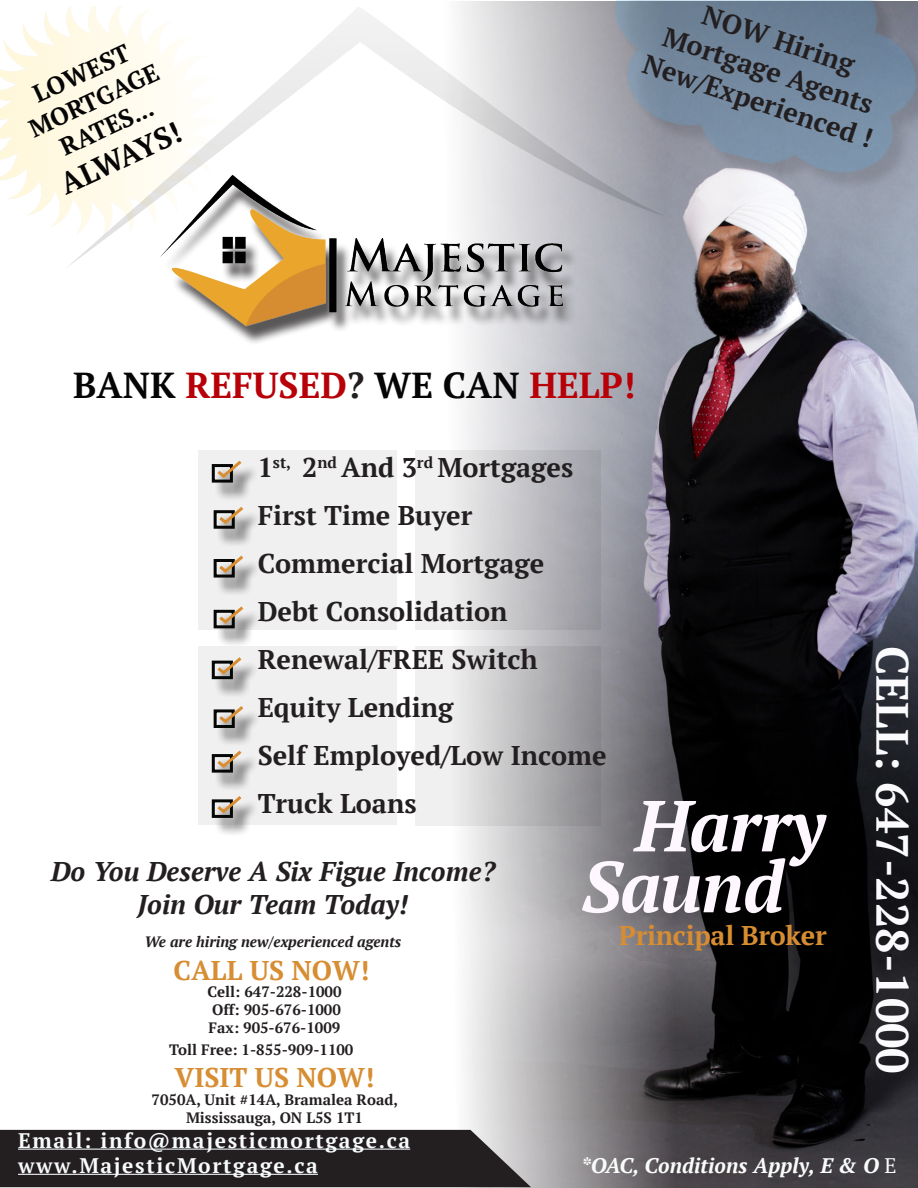
<style>
.page{position:relative;width:918px;height:1188px;background:#fff}
.page>*{position:absolute;margin:0;border:0;box-sizing:border-box;transform-origin:0 0}
.t1{font:700 45px "PT Serif";color:#fbfbfd}
.t2{font:700 36px "PT Serif";color:#b70008}
.t3{font:700 29.55px "PT Serif";color:#050505}
.t4{font:700 27px "PT Serif";color:#231f20}
.t5{font:italic 700 27px "PT Serif";color:#231f20}
.t6{font:700 27px "PT Serif";letter-spacing:-.005em;color:#d78d32}
.t7{font:700 24.6px "PT Serif";color:#050505}
.t8{font:700 21px "PT Serif";letter-spacing:.08em;color:#f9fcfe}
.t9{font:italic 700 21px "PT Serif";color:#f9fcfa}
.t10{font:700 15px "PT Serif";color:#231f20}
.t11{font:italic 700 15px "PT Serif";color:#231f20}
.s1{color:#050505}
.s2{color:#231f20}
.s3{font-weight:400;font-style:normal}
</style>
<div class="page">
<img style="left:396px;top:199px;width:522px;height:989px">
<img style="left:0;top:12px;width:65px;height:215px">
<div style="left:199px;top:450px;width:198px;height:180px;background:#f0f0f0"></div>
<div style="left:415px;top:450px;width:186px;height:180px;background:linear-gradient(to right,#fdfdfc,#9b9ba2)"></div>
<div style="left:199px;top:647px;width:198px;height:178px;background:#f0f0f0"></div>
<div style="left:415px;top:647px;width:186px;height:179px;background:linear-gradient(to right,#fff,#8b8a8f)"></div>
<div style="left:216px;top:510px;width:45px;height:37px;background:#231f20;opacity:.75"></div>
<div style="left:214px;top:510px;width:21px;height:19px;border:3px solid #050705"></div>
<svg style="left:216px;top:507px;width:31px;height:19px"></svg>
<div style="left:216px;top:559px;width:45px;height:37px;background:#231f20;opacity:.75"></div>
<div style="left:214px;top:559px;width:21px;height:19px;border:3px solid #050705"></div>
<svg style="left:216px;top:555px;width:31px;height:20px"></svg>
<div style="left:216px;top:610px;width:45px;height:37px;background:#231f20;opacity:.75"></div>
<div style="left:214px;top:610px;width:21px;height:18px;border:3px solid #050705"></div>
<svg style="left:216px;top:606px;width:31px;height:20px"></svg>
<div style="left:214px;top:661px;width:45px;height:37px;background:#231f20;opacity:.75"></div>
<div style="left:212px;top:661px;width:21px;height:18px;border:3px solid #050705"></div>
<svg style="left:214px;top:657px;width:31px;height:20px"></svg>
<div style="left:216px;top:709px;width:45px;height:38px;background:#231f20;opacity:.75"></div>
<div style="left:214px;top:709px;width:21px;height:19px;border:3px solid #050705"></div>
<svg style="left:216px;top:706px;width:31px;height:19px"></svg>
<div style="left:214px;top:464px;width:45px;height:37px;background:#231f20;opacity:.75"></div>
<div style="left:212px;top:464px;width:21px;height:19px;border:3px solid #050705"></div>
<svg style="left:214px;top:460px;width:31px;height:20px"></svg>
<div style="left:214px;top:754px;width:45px;height:37px;background:#231f20;opacity:.75"></div>
<div style="left:212px;top:754px;width:21px;height:19px;border:3px solid #050705"></div>
<svg style="left:214px;top:750px;width:31px;height:20px"></svg>
<div style="left:214px;top:799px;width:45px;height:38px;background:#231f20;opacity:.75"></div>
<div style="left:212px;top:799px;width:21px;height:19px;border:3px solid #050705"></div>
<svg style="left:214px;top:796px;width:31px;height:19px"></svg>
<img style="left:668px;top:0;width:250px;height:199px">
<img style="left:171px;top:269px;width:426px;height:101px">
<svg style="left:0;top:1130px;width:531px;height:57px;background:#2e2a2c"></svg>
<hr style="left:18px;top:1149px;width:392px;height:1px;background:#f9fcfe">
<hr style="left:18px;top:1174px;width:300px;height:1px;background:#f9fcfe">
<svg style="left:65px;top:0;width:603px;height:269px"></svg>
<svg style="left:582px;top:801px;width:245px;height:112px"></svg>
<p class="t7" style="left:28px;top:81px;width:105px;rotate:-25deg">LOWEST</p>
<p class="t7" style="left:24px;top:115px;width:142px;rotate:-25deg">MORTGAGE</p>
<p class="t7" style="left:55px;top:134px;width:101px;rotate:-25deg">RATES...</p>
<p class="t3" style="left:54px;top:168px;width:131px;rotate:-25deg">ALWAYS!</p>
<p class="t4" style="left:709px;top:-3px;width:160px;rotate:19deg">NOW Hiring</p>
<p class="t4" style="left:670px;top:18px;width:221px;rotate:19deg">Mortgage Agents</p>
<p class="t4" style="left:650px;top:45px;width:242px;rotate:19deg">New/Experienced !</p>
<p class="t2" style="left:73px;top:361px;width:564px"><span class="s1">BANK</span> REFUSED<span class="s2">?</span> <span class="s1">WE CAN</span> HELP!</p>
<p class="t4" style="left:258px;top:450px;width:317px">1<sup>st,</sup> 2<sup>nd</sup> And 3<sup>rd</sup> Mortgages</p>
<p class="t4" style="left:258px;top:498px;width:216px">First Time Buyer</p>
<p class="t4" style="left:258px;top:546px;width:288px">Commercial Mortgage</p>
<p class="t4" style="left:258px;top:594px;width:251px">Debt Consolidation</p>
<p class="t4" style="left:258px;top:642px;width:282px">Renewal/FREE Switch</p>
<p class="t4" style="left:258px;top:690px;width:197px">Equity Lending</p>
<p class="t4" style="left:258px;top:738px;width:351px">Self Employed/Low Income</p>
<p class="t4" style="left:258px;top:786px;width:160px">Truck Loans</p>
<p class="t5" style="left:51px;top:854px;width:446px">Do You Deserve A Six Figue Income?</p>
<p class="t5" style="left:138px;top:887px;width:272px">Join Our Team Today!</p>
<p class="t11" style="left:144px;top:932px;width:258px">We are hiring new/experienced agents</p>
<p class="t6" style="left:174px;top:953px;width:197px">CALL US NOW!</p>
<p class="t10" style="left:207px;top:982px;width:136px">Cell: 647-228-1000</p>
<p class="t10" style="left:212px;top:1000px;width:130px">Off: 905-676-1000</p>
<p class="t10" style="left:209px;top:1018px;width:133px">Fax: 905-676-1009</p>
<p class="t10" style="left:169px;top:1040px;width:186px">Toll Free: 1-855-909-1100</p>
<p class="t6" style="left:175px;top:1060px;width:201px">VISIT US NOW!</p>
<p class="t10" style="left:152px;top:1090px;width:248px">7050A, Unit #14A, Bramalea Road,</p>
<p class="t10" style="left:186px;top:1108px;width:178px">Mississauga, ON L5S 1T1</p>
<p class="t6" style="left:619px;top:918px;width:210px">Principal Broker</p>
<p class="t1" style="left:922px;top:646px;width:430px;rotate:90deg">CELL: 647-228-1000</p>
<p class="t8" style="left:18px;top:1126px;width:394px">Email: info@majesticmortgage.ca</p>
<p class="t8" style="left:18px;top:1152px;width:301px">www.MajesticMortgage.ca</p>
<p class="t9" style="left:581px;top:1152px;width:317px">*OAC, Conditions Apply, E &amp; O <span class="s3">E</span></p>
</div>
